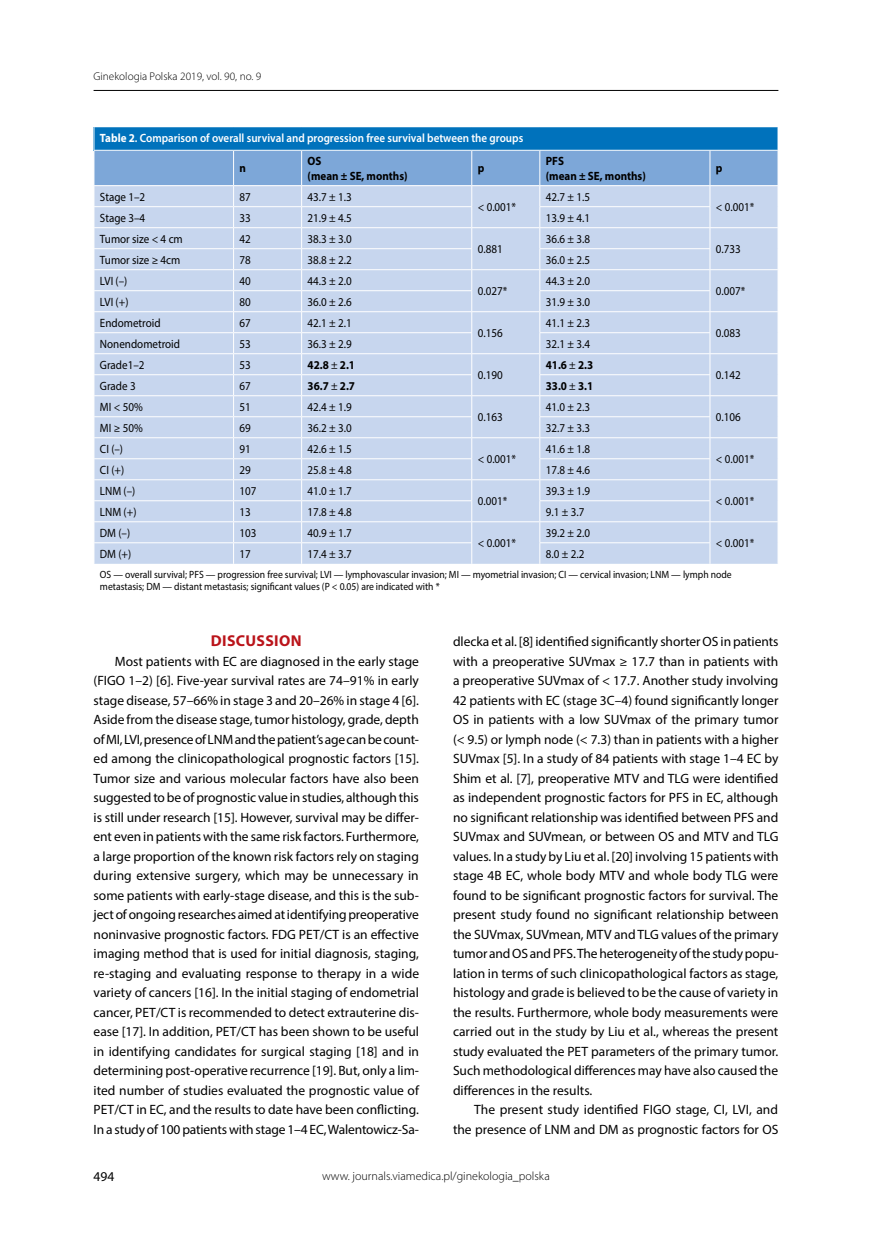
<style>
.page{position:relative;width:872px;height:1234px;background:#fff}
.page>*{position:absolute;margin:0;border:0;box-sizing:border-box;transform-origin:0 0}
.t1{font:700 15.75px "Myriad Pro";letter-spacing:.02em;color:#ba141a}
.t2{font:13.5px/19.5px "Myriad Pro";color:#000;text-align:justify}
.t3{font:12px "Myriad Pro";color:#000;scale:.92 1}
.t4{font:600 12px "Myriad Pro";color:#fff;scale:.92 1}
.t5{font:700 12px/14.4px "Myriad Pro";color:#000;scale:.92 1}
.t6{font:300 12px "Myriad Pro";color:#000}
.t7{font:300 11.25px "Myriad Pro";color:#000}
.t8{font:10.5px/12.6px "Myriad Pro";color:#000;scale:.92 1}
.s1{font-weight:700}
.s2{font-weight:400}
</style>
<div class="page">
<hr style="left:94px;top:90px;width:684px;height:1px;background:#000">
<svg style="left:94px;top:127px;width:684px;height:436px;background:#b9ceea"></svg>
<p class="t7" style="left:94px;top:70px;width:169px">Ginekologia Polska 2019, vol. 90, no. 9</p>
<p class="t4" style="left:100px;top:130px;width:462px"><span class="s1">Table 2</span>. Comparison of overall survival and progression free survival between the groups</p>
<p class="t5" style="left:239px;top:161px;width:9px">n</p>
<p class="t5" style="left:308px;top:154px;width:110px">OS<br>(mean ± SE, months)</p>
<p class="t5" style="left:478px;top:161px;width:9px">p</p>
<p class="t5" style="left:546px;top:154px;width:110px">PFS<br>(mean ± SE, months)</p>
<p class="t5" style="left:716px;top:161px;width:9px">p</p>
<p class="t3" style="left:100px;top:189px;width:51px">Stage 1–2</p>
<p class="t3" style="left:239px;top:189px;width:14px">87</p>
<p class="t3" style="left:308px;top:189px;width:49px">43.7 ± 1.3</p>
<p class="t3" style="left:478px;top:200px;width:43px">&lt; 0.001*</p>
<p class="t3" style="left:546px;top:189px;width:49px">42.7 ± 1.5</p>
<p class="t3" style="left:716px;top:200px;width:43px">&lt; 0.001*</p>
<p class="t3" style="left:100px;top:210px;width:51px">Stage 3–4</p>
<p class="t3" style="left:239px;top:210px;width:14px">33</p>
<p class="t3" style="left:308px;top:210px;width:49px">21.9 ± 4.5</p>
<p class="t3" style="left:546px;top:210px;width:49px">13.9 ± 4.1</p>
<p class="t3" style="left:100px;top:231px;width:92px">Tumor size &lt; 4 cm</p>
<p class="t3" style="left:239px;top:231px;width:14px">42</p>
<p class="t3" style="left:308px;top:231px;width:49px">38.3 ± 3.0</p>
<p class="t3" style="left:478px;top:242px;width:29px">0.881</p>
<p class="t3" style="left:546px;top:231px;width:49px">36.6 ± 3.8</p>
<p class="t3" style="left:100px;top:252px;width:89px">Tumor size ≥ 4cm</p>
<p class="t3" style="left:239px;top:252px;width:14px">78</p>
<p class="t3" style="left:308px;top:252px;width:49px">38.8 ± 2.2</p>
<p class="t3" style="left:546px;top:252px;width:49px">36.0 ± 2.5</p>
<p class="t3" style="left:100px;top:273px;width:31px">LVI (–)</p>
<p class="t3" style="left:239px;top:273px;width:14px">40</p>
<p class="t3" style="left:308px;top:273px;width:49px">44.3 ± 2.0</p>
<p class="t3" style="left:478px;top:284px;width:34px">0.027*</p>
<p class="t3" style="left:546px;top:273px;width:49px">44.3 ± 2.0</p>
<p class="t3" style="left:100px;top:294px;width:33px">LVI (+)</p>
<p class="t3" style="left:239px;top:294px;width:14px">80</p>
<p class="t3" style="left:308px;top:294px;width:49px">36.0 ± 2.6</p>
<p class="t3" style="left:546px;top:294px;width:49px">31.9 ± 3.0</p>
<p class="t3" style="left:100px;top:315px;width:67px">Endometroid</p>
<p class="t3" style="left:239px;top:315px;width:14px">67</p>
<p class="t3" style="left:308px;top:315px;width:49px">42.1 ± 2.1</p>
<p class="t3" style="left:478px;top:326px;width:29px">0.156</p>
<p class="t3" style="left:546px;top:315px;width:49px">41.1 ± 2.3</p>
<p class="t3" style="left:100px;top:336px;width:89px">Nonendometroid</p>
<p class="t3" style="left:239px;top:336px;width:14px">53</p>
<p class="t3" style="left:308px;top:336px;width:49px">36.3 ± 2.9</p>
<p class="t3" style="left:546px;top:336px;width:49px">32.1 ± 3.4</p>
<p class="t3" style="left:100px;top:357px;width:50px">Grade1–2</p>
<p class="t3" style="left:239px;top:357px;width:14px">53</p>
<p class="t5" style="left:308px;top:357px;width:53px">42.8 <span class="s2">±</span> 2.1</p>
<p class="t3" style="left:478px;top:368px;width:29px">0.190</p>
<p class="t5" style="left:546px;top:357px;width:53px">41.6 <span class="s2">±</span> 2.3</p>
<p class="t3" style="left:100px;top:378px;width:40px">Grade 3</p>
<p class="t3" style="left:239px;top:378px;width:14px">67</p>
<p class="t5" style="left:308px;top:378px;width:53px">36.7 <span class="s2">±</span> 2.7</p>
<p class="t5" style="left:546px;top:378px;width:53px">33.0 <span class="s2">±</span> 3.1</p>
<p class="t3" style="left:100px;top:399px;width:48px">MI &lt; 50%</p>
<p class="t3" style="left:239px;top:399px;width:14px">51</p>
<p class="t3" style="left:308px;top:399px;width:49px">42.4 ± 1.9</p>
<p class="t3" style="left:478px;top:410px;width:29px">0.163</p>
<p class="t3" style="left:546px;top:399px;width:49px">41.0 ± 2.3</p>
<p class="t3" style="left:100px;top:420px;width:48px">MI ≥ 50%</p>
<p class="t3" style="left:239px;top:420px;width:14px">69</p>
<p class="t3" style="left:308px;top:420px;width:49px">36.2 ± 3.0</p>
<p class="t3" style="left:546px;top:420px;width:49px">32.7 ± 3.3</p>
<p class="t3" style="left:100px;top:441px;width:27px">CI (–)</p>
<p class="t3" style="left:239px;top:441px;width:14px">91</p>
<p class="t3" style="left:308px;top:441px;width:49px">42.6 ± 1.5</p>
<p class="t3" style="left:478px;top:452px;width:43px">&lt; 0.001*</p>
<p class="t3" style="left:546px;top:441px;width:49px">41.6 ± 1.8</p>
<p class="t3" style="left:100px;top:462px;width:28px">CI (+)</p>
<p class="t3" style="left:239px;top:462px;width:14px">29</p>
<p class="t3" style="left:308px;top:462px;width:49px">25.8 ± 4.8</p>
<p class="t3" style="left:546px;top:462px;width:49px">17.8 ± 4.6</p>
<p class="t3" style="left:100px;top:483px;width:40px">LNM (–)</p>
<p class="t3" style="left:239px;top:483px;width:20px">107</p>
<p class="t3" style="left:308px;top:483px;width:49px">41.0 ± 1.7</p>
<p class="t3" style="left:478px;top:494px;width:34px">0.001*</p>
<p class="t3" style="left:546px;top:483px;width:49px">39.3 ± 1.9</p>
<p class="t3" style="left:100px;top:504px;width:41px">LNM (+)</p>
<p class="t3" style="left:239px;top:504px;width:14px">13</p>
<p class="t3" style="left:308px;top:504px;width:49px">17.8 ± 4.8</p>
<p class="t3" style="left:546px;top:504px;width:43px">9.1 ± 3.7</p>
<p class="t3" style="left:100px;top:525px;width:34px">DM (–)</p>
<p class="t3" style="left:239px;top:525px;width:20px">103</p>
<p class="t3" style="left:308px;top:525px;width:49px">40.9 ± 1.7</p>
<p class="t3" style="left:478px;top:536px;width:43px">&lt; 0.001*</p>
<p class="t3" style="left:546px;top:525px;width:49px">39.2 ± 2.0</p>
<p class="t3" style="left:716px;top:242px;width:29px">0.733</p>
<p class="t3" style="left:716px;top:284px;width:34px">0.007*</p>
<p class="t3" style="left:716px;top:326px;width:29px">0.083</p>
<p class="t3" style="left:716px;top:368px;width:29px">0.142</p>
<p class="t3" style="left:716px;top:410px;width:29px">0.106</p>
<p class="t3" style="left:716px;top:452px;width:43px">&lt; 0.001*</p>
<p class="t3" style="left:716px;top:494px;width:43px">&lt; 0.001*</p>
<p class="t3" style="left:716px;top:536px;width:43px">&lt; 0.001*</p>
<p class="t3" style="left:100px;top:546px;width:36px">DM (+)</p>
<p class="t3" style="left:239px;top:546px;width:14px">17</p>
<p class="t3" style="left:308px;top:546px;width:49px">17.4 ± 3.7</p>
<p class="t3" style="left:546px;top:546px;width:43px">8.0 ± 2.2</p>
<p class="t8" style="left:100px;top:567px;width:688px">OS — overall survival; PFS — progression free survival; LVI — lymphovascular invasion; MI — myometrial invasion; CI — cervical invasion; LNM — lymph node metastasis; DM — distant metastasis; significant values (P &lt; 0.05) are indicated with *</p>
<p class="t1" style="left:211px;top:630px;width:92px">DISCUSSION</p>
<p class="t2" style="left:94px;top:651px;width:327px;text-indent:21px">Most patients with EC are diagnosed in the early stage (FIGO 1–2) [6]. Five-year survival rates are 74–91% in early stage disease, 57–66% in stage 3 and 20–26% in stage 4 [6].<br>Aside from the disease stage, tumor histology, grade, depth of MI, LVI, presence of LNM and the patient’s age can be count&shy;ed among the clinicopathological prognostic factors [15].<br>Tumor size and various molecular factors have also been suggested to be of prognostic value in studies, although this is still under research [15]. However, survival may be differ&shy;ent even in patients with the same risk factors. Furthermore, a large proportion of the known risk factors rely on staging during extensive surgery, which may be unnecessary in some patients with early-stage disease, and this is the sub&shy;ject of ongoing researches aimed at identifying preoperative noninvasive prognostic factors. FDG PET/CT is an effective imaging method that is used for initial diagnosis, staging, re-staging and evaluating response to therapy in a wide variety of cancers [16]. In the initial staging of endometrial cancer, PET/CT is recommended to detect extrauterine dis&shy;ease [17]. In addition, PET/CT has been shown to be useful in identifying candidates for surgical staging [18] and in determining post-operative recurrence [19]. But, only a lim&shy;ited number of studies evaluated the prognostic value of PET/CT in EC, and the results to date have been conflicting.<br>In a study of 100 patients with stage 1–4 EC, Walentowicz-Sa-</p>
<p class="t2" style="left:453px;top:631px;width:327px">dlecka et al. [8] identified significantly shorter OS in patients with a preoperative SUVmax ≥ 17.7 than in patients with a preoperative SUVmax of &lt; 17.7. Another study involving 42 patients with EC (stage 3C–4) found significantly longer OS in patients with a low SUVmax of the primary tumor (&lt; 9.5) or lymph node (&lt; 7.3) than in patients with a higher SUVmax [5]. In a study of 84 patients with stage 1–4 EC by Shim et al. [7], preoperative MTV and TLG were identified as independent prognostic factors for PFS in EC, although no significant relationship was identified between PFS and SUVmax and SUVmean, or between OS and MTV and TLG values. In a study by Liu et al. [20] involving 15 patients with stage 4B EC, whole body MTV and whole body TLG were found to be significant prognostic factors for survival. The present study found no significant relationship between the SUVmax, SUVmean, MTV and TLG values of the primary tumor and OS and PFS. The heterogeneity of the study popu&shy;lation in terms of such clinicopathological factors as stage, histology and grade is believed to be the cause of variety in the results. Furthermore, whole body measurements were carried out in the study by Liu et al., whereas the present study evaluated the PET parameters of the primary tumor.<br>Such methodological differences may have also caused the differences in the results.</p>
<p class="t2" style="left:453px;top:1099px;width:327px;text-align:right">The present study identified FIGO stage, CI, LVI, and the presence of LNM and DM as prognostic factors for OS</p>
<p class="t2" style="left:94px;top:1166px;width:22px">494</p>
<p class="t6" style="left:322px;top:1168px;width:229px">www. journals.viamedica.pl/ginekologia_polska</p>
</div>
